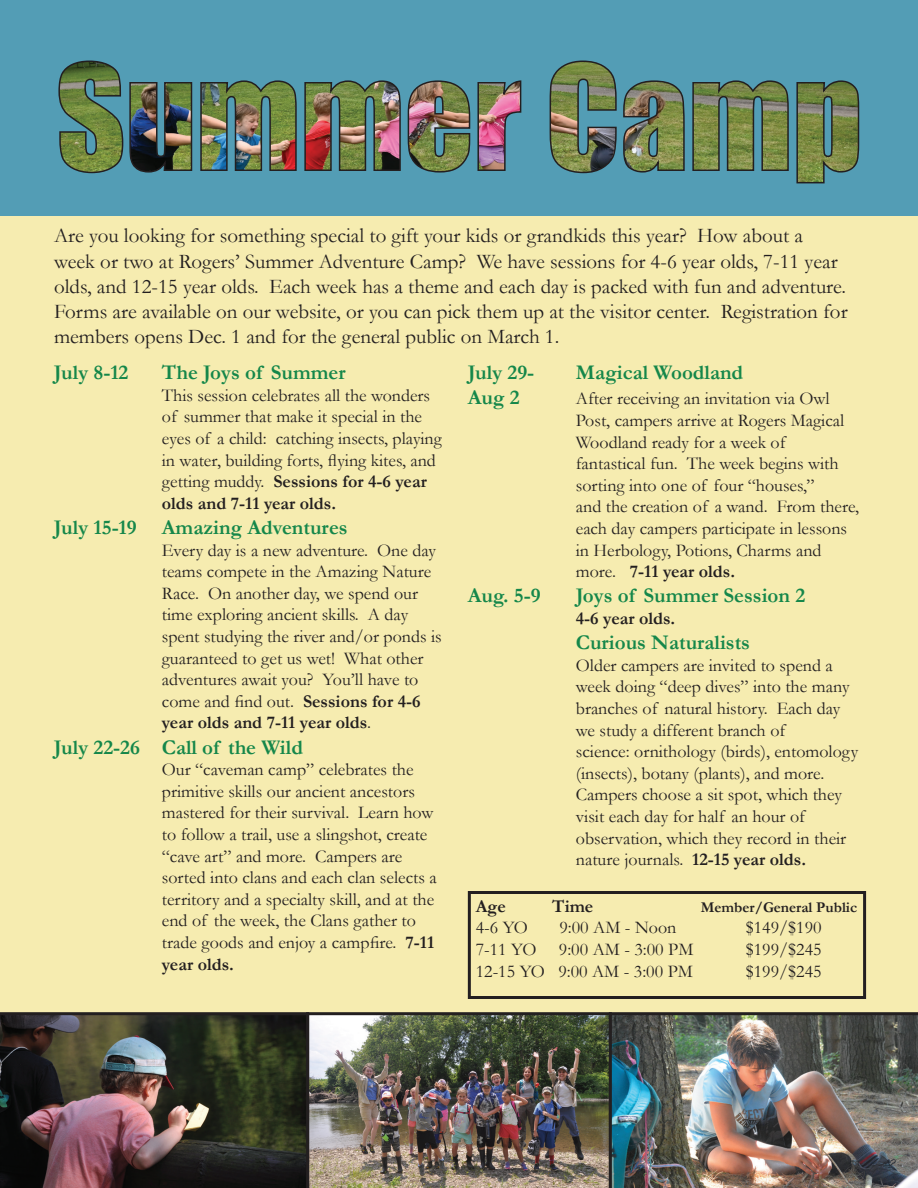
<style>
.page{position:relative;width:918px;height:1188px;background:#fff}
.page>*{position:absolute;margin:0;border:0;box-sizing:border-box;transform-origin:0 0}
.t1{font:21px/25.2px "Garamond";color:#231f20}
.t2{font:700 21px "Garamond";color:#15874a}
.t3{font:18px "Garamond";color:#231f20}
.t4{font:700 18px "Garamond";color:#231f20}
.t5{font:700 15px "Garamond";color:#231f20}
.s1{font-weight:400}
.s2{font-weight:700}
</style>
<div class="page">
<div style="left:0;top:216px;width:918px;height:796px;background:#f6ecb0"></div>
<div style="left:0;top:0;width:918px;height:216px;background:#539db5"></div>
<img style="left:58px;top:60px;width:802px;height:124px">
<img style="left:309px;top:1012px;width:300px;height:176px">
<img style="left:0;top:1012px;width:309px;height:176px">
<img style="left:609px;top:1012px;width:309px;height:176px">
<div style="left:468px;top:891px;width:398px;height:108px;border:3px solid #231f20"></div>
<p class="t1" style="left:54px;top:223px;width:795px">Are you looking for something special to gift your kids or grandkids this year? How about a week or two at Rogers’ Summer Adventure Camp? We have sessions for 4-6 year olds, 7-11 year olds, and 12-15 year olds. Each week has a theme and each day is packed with fun and adventure.<br>Forms are available on our website, or you can pick them up at the visitor center. Registration for members opens Dec. 1 and for the general public on March 1.</p>
<p class="t2" style="left:54px;top:358px;width:76px">July 8-12</p>
<p class="t2" style="left:162px;top:358px;width:185px">The Joys of Summer</p>
<p class="t3" style="left:162px;top:383px;width:270px">This session celebrates all the wonders</p>
<p class="t3" style="left:162px;top:405px;width:262px">of summer that make it special in the</p>
<p class="t3" style="left:162px;top:426px;width:282px">eyes of a child: catching insects, playing</p>
<p class="t3" style="left:162px;top:448px;width:276px">in water, building forts, flying kites, and</p>
<p class="t4" style="left:162px;top:469px;width:267px"><span class="s1">getting muddy.</span> Sessions for 4-6 year</p>
<p class="t4" style="left:162px;top:491px;width:176px">olds and 7-11 year olds.</p>
<p class="t2" style="left:54px;top:513px;width:295px">July 15-19 Amazing Adventures</p>
<p class="t3" style="left:162px;top:538px;width:276px">Every day is a new adventure. One day</p>
<p class="t3" style="left:162px;top:559px;width:271px">teams compete in the Amazing Nature</p>
<p class="t3" style="left:162px;top:581px;width:258px">Race. On another day, we spend our</p>
<p class="t3" style="left:162px;top:603px;width:248px">time exploring ancient skills. A day</p>
<p class="t3" style="left:162px;top:624px;width:282px">spent studying the river and/or ponds is</p>
<p class="t3" style="left:162px;top:646px;width:263px">guaranteed to get us wet! What other</p>
<p class="t3" style="left:162px;top:667px;width:258px">adventures await you? You’ll have to</p>
<p class="t3" style="left:162px;top:689px;width:260px">come and find out. <span class="s2">Sessions for 4-6</span></p>
<p class="t4" style="left:162px;top:710px;width:211px">year olds and 7-11 year olds<span class="s1">.</span></p>
<p class="t2" style="left:54px;top:733px;width:251px">July 22-26 Call of the Wild</p>
<p class="t3" style="left:162px;top:757px;width:253px">Our “caveman camp” celebrates the</p>
<p class="t3" style="left:162px;top:779px;width:255px">primitive skills our ancient ancestors</p>
<p class="t3" style="left:162px;top:801px;width:273px">mastered for their survival. Learn how</p>
<p class="t3" style="left:162px;top:822px;width:267px">to follow a trail, use a slingshot, create</p>
<p class="t3" style="left:162px;top:844px;width:242px">“cave art” and more. Campers are</p>
<p class="t3" style="left:162px;top:865px;width:276px">sorted into clans and each clan selects a</p>
<p class="t3" style="left:162px;top:887px;width:274px">territory and a specialty skill, and at the</p>
<p class="t3" style="left:162px;top:909px;width:256px">end of the week, the Clans gather to</p>
<p class="t3" style="left:162px;top:930px;width:274px">trade goods and enjoy a campfire. <span class="s2">7-11</span></p>
<p class="t4" style="left:162px;top:952px;width:74px">year olds.</p>
<p class="t2" style="left:468px;top:358px;width:68px">July 29-</p>
<p class="t2" style="left:576px;top:358px;width:169px">Magical Woodland</p>
<p class="t2" style="left:468px;top:383px;width:53px">Aug 2</p>
<p class="t3" style="left:576px;top:387px;width:255px">After receiving an invitation via Owl</p>
<p class="t3" style="left:576px;top:408px;width:270px">Post, campers arrive at Rogers Magical</p>
<p class="t3" style="left:576px;top:430px;width:211px">Woodland ready for a week of</p>
<p class="t3" style="left:576px;top:451px;width:264px">fantastical fun. The week begins with</p>
<p class="t3" style="left:576px;top:473px;width:240px">sorting into one of four “houses,”</p>
<p class="t3" style="left:576px;top:495px;width:285px">and the creation of a wand. From there,</p>
<p class="t3" style="left:576px;top:516px;width:273px">each day campers participate in lessons</p>
<p class="t3" style="left:576px;top:538px;width:247px">in Herbology, Potions, Charms and</p>
<p class="t4" style="left:576px;top:559px;width:161px"><span class="s1">more.</span> 7-11 year olds.</p>
<p class="t2" style="left:468px;top:581px;width:74px">Aug. 5-9</p>
<p class="t2" style="left:576px;top:581px;width:231px">Joys of Summer Session 2</p>
<p class="t4" style="left:576px;top:606px;width:101px">4-6 year olds.</p>
<p class="t2" style="left:576px;top:628px;width:176px">Curious Naturalists</p>
<p class="t3" style="left:576px;top:653px;width:259px">Older campers are invited to spend a</p>
<p class="t3" style="left:576px;top:675px;width:275px">week doing “deep dives” into the many</p>
<p class="t3" style="left:576px;top:696px;width:266px">branches of natural history. Each day</p>
<p class="t3" style="left:576px;top:718px;width:211px">we study a different branch of</p>
<p class="t3" style="left:576px;top:739px;width:284px">science: ornithology (birds), entomology</p>
<p class="t3" style="left:576px;top:761px;width:250px">(insects), botany (plants), and more.</p>
<p class="t3" style="left:576px;top:783px;width:268px">Campers choose a sit spot, which they</p>
<p class="t3" style="left:576px;top:804px;width:231px">visit each day for half an hour of</p>
<p class="t3" style="left:576px;top:826px;width:272px">observation, which they record in their</p>
<p class="t3" style="left:576px;top:847px;width:232px">nature journals. <span class="s2">12-15 year olds.</span></p>
<p class="t4" style="left:476px;top:894px;width:32px">Age</p>
<p class="t4" style="left:552px;top:894px;width:43px">Time</p>
<p class="t5" style="left:701px;top:897px;width:158px">Member/General Public</p>
<p class="t3" style="left:476px;top:916px;width:54px">4-6 YO</p>
<p class="t3" style="left:559px;top:916px;width:119px">9:00 AM - Noon</p>
<p class="t3" style="left:746px;top:916px;width:77px">$149/$190</p>
<p class="t3" style="left:476px;top:937px;width:62px">7-11 YO</p>
<p class="t3" style="left:559px;top:937px;width:136px">9:00 AM - 3:00 PM</p>
<p class="t3" style="left:746px;top:937px;width:77px">$199/$245</p>
<p class="t3" style="left:476px;top:959px;width:219px">12-15 YO 9:00 AM - 3:00 PM</p>
<p class="t3" style="left:746px;top:959px;width:77px">$199/$245</p>
</div>
